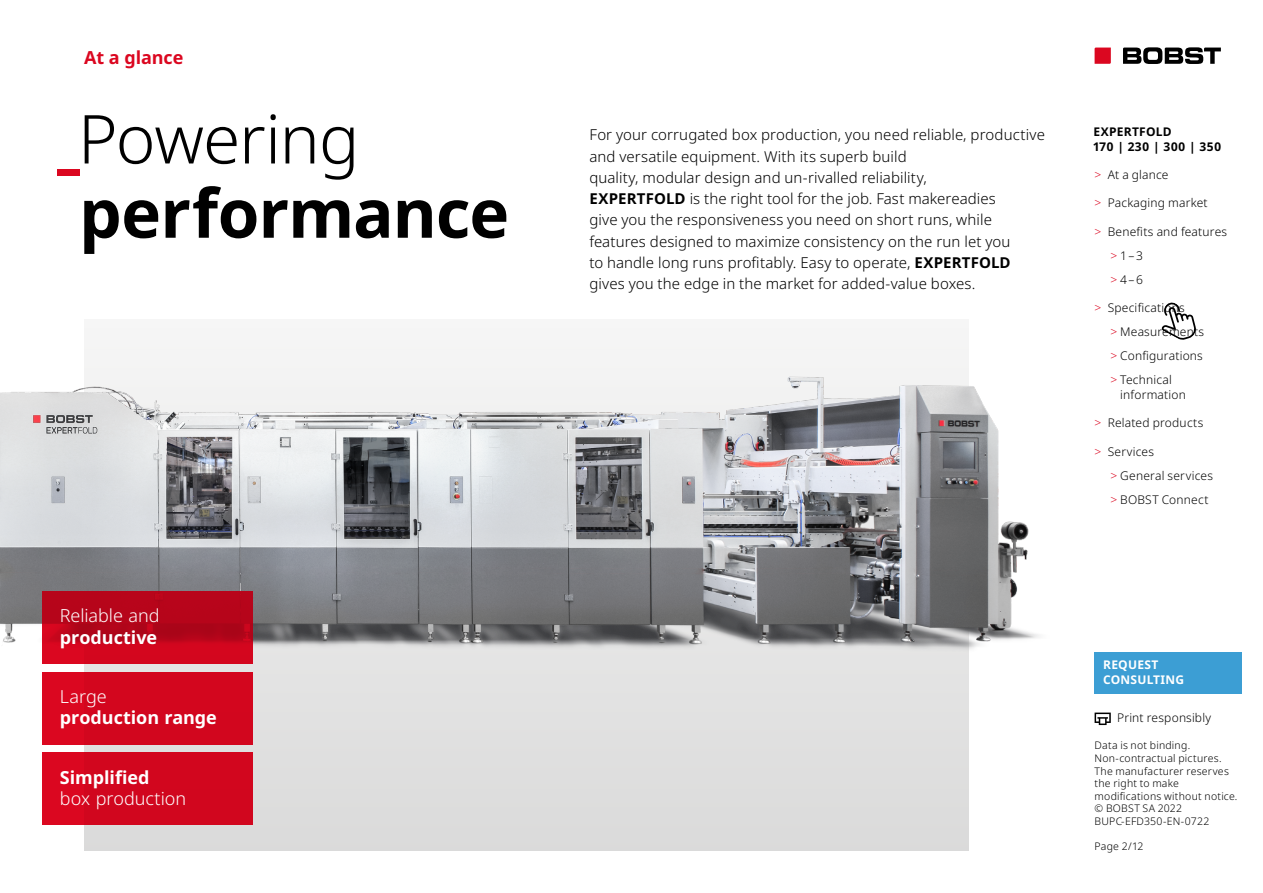
<style>
.page{position:relative;width:1263px;height:893px;background:#fff}
.page>*{position:absolute;margin:0;border:0;box-sizing:border-box;transform-origin:0 0}
.t1{font:700 67.5px/74.2px "Noto Sans";letter-spacing:-.015em;color:#000}
.t2{font:700 18px "Noto Sans";color:#fff}
.t3{font:300 18px "Noto Sans";letter-spacing:-.005em;color:#fff}
.t4{font:700 18px "Noto Sans";letter-spacing:-.01em;color:#db0720}
.t5{font:300 15px/21.3px "Noto Sans";letter-spacing:.005em;color:#000}
.t6{font:300 12px/24px "Noto Sans";letter-spacing:.015em;color:#000}
.t7{font:700 12px/14.4px "Noto Sans";letter-spacing:.025em;color:#000}
.t8{font:700 12px/15px "Noto Sans";letter-spacing:.02em;color:#fff}
.t9{font:300 10.5px/12.6px "Noto Sans";letter-spacing:.02em;color:#000}
.s1{color:#db0720}
.s2{font-weight:300}
.s3{font-weight:700}
</style>
<div class="page">
<svg style="left:1094px;top:48px;width:17px;height:16px"></svg>
<svg style="left:1123px;top:47px;width:98px;height:17px"></svg>
<svg style="left:1094px;top:713px;width:17px;height:12px"></svg>
<div style="left:1094px;top:652px;width:148px;height:41px;background:#3c9ed4"></div>
<img style="left:0;top:347px;width:1039px;height:497px">
<svg style="left:42px;top:591px;width:211px;height:72px;background:#be051b"></svg>
<div style="left:42px;top:672px;width:211px;height:72px;background:#d3061e"></div>
<div style="left:42px;top:753px;width:211px;height:72px;background:#d2061e"></div>
<svg style="left:1161px;top:302px;width:35px;height:38px"></svg>
<p class="t4" style="left:84px;top:45px;width:101px">At a glance</p>
<h1 class="t1" style="left:79px;top:103px;width:432px;text-indent:-24px"><span class="s1">ˍ</span><span class="s2">Powering </span>performance</h1>
<p class="t3" style="left:60px;top:603px;width:101px">Reliable and</p>
<p class="t2" style="left:60px;top:624px;width:99px">productive</p>
<p class="t3" style="left:60px;top:684px;width:48px">Large</p>
<p class="t2" style="left:60px;top:705px;width:158px">production range</p>
<p class="t2" style="left:60px;top:764px;width:91px">Simplified</p>
<p class="t3" style="left:60px;top:786px;width:128px">box production</p>
<p class="t5" style="left:589px;top:125px;width:457px">For your corrugated box production, you need reliable, productive and versatile equipment. With its superb build<br>quality, modular design and un-rivalled reliability,<br><span class="s3">EXPERTFOLD</span> is the right tool for the job. Fast makereadies<br>give you the responsiveness you need on short runs, while features designed to maximize consistency on the run let you<br>to handle long runs profitably. Easy to operate, <span class="s3">EXPERTFOLD </span>gives you the edge in the market for added-value boxes.</p>
<p class="t7" style="left:1093px;top:125px;width:129px">EXPERTFOLD<br>170 | 230 | 300 | 350</p>
<p class="t6" style="left:1094px;top:163px;width:76px"><span class="s1">&gt;</span> At a glance</p>
<p class="t6" style="left:1094px;top:191px;width:115px"><span class="s1">&gt;</span> Packaging market</p>
<p class="t6" style="left:1110px;top:220px;width:118px;text-indent:-16px"><span class="s1">&gt;</span> Benefits and features <span class="s1">&gt;</span> 1–3<br><span class="s1">&gt;</span> 4–6</p>
<p class="t6" style="left:1110px;top:296px;width:95px;text-indent:-16px"><span class="s1">&gt;</span> Specifications<br><span class="s1">&gt;</span> Measurements <span class="s1">&gt;</span> Configurations <span class="s1">&gt;</span> Technical</p>
<p class="t6" style="left:1120px;top:383px;width:67px">information</p>
<p class="t6" style="left:1094px;top:411px;width:110px"><span class="s1">&gt;</span> Related products</p>
<p class="t6" style="left:1110px;top:440px;width:104px;text-indent:-16px"><span class="s1">&gt;</span> Services<br><span class="s1">&gt;</span> General services <span class="s1">&gt;</span> BOBST Connect</p>
<p class="t8" style="left:1103px;top:658px;width:83px">REQUEST<br>CONSULTING</p>
<p class="t6" style="left:1117px;top:706px;width:95px">Print responsibly</p>
<p class="t9" style="left:1094px;top:739px;width:144px">Data is not binding.<br>Non-contractual pictures.<br>The manufacturer reserves the right to make modifications without notice. © BOBST SA 2022<br>BUPC-EFD350-EN-0722</p>
<p class="t9" style="left:1094px;top:841px;width:50px">Page 2/12</p>
</div>
